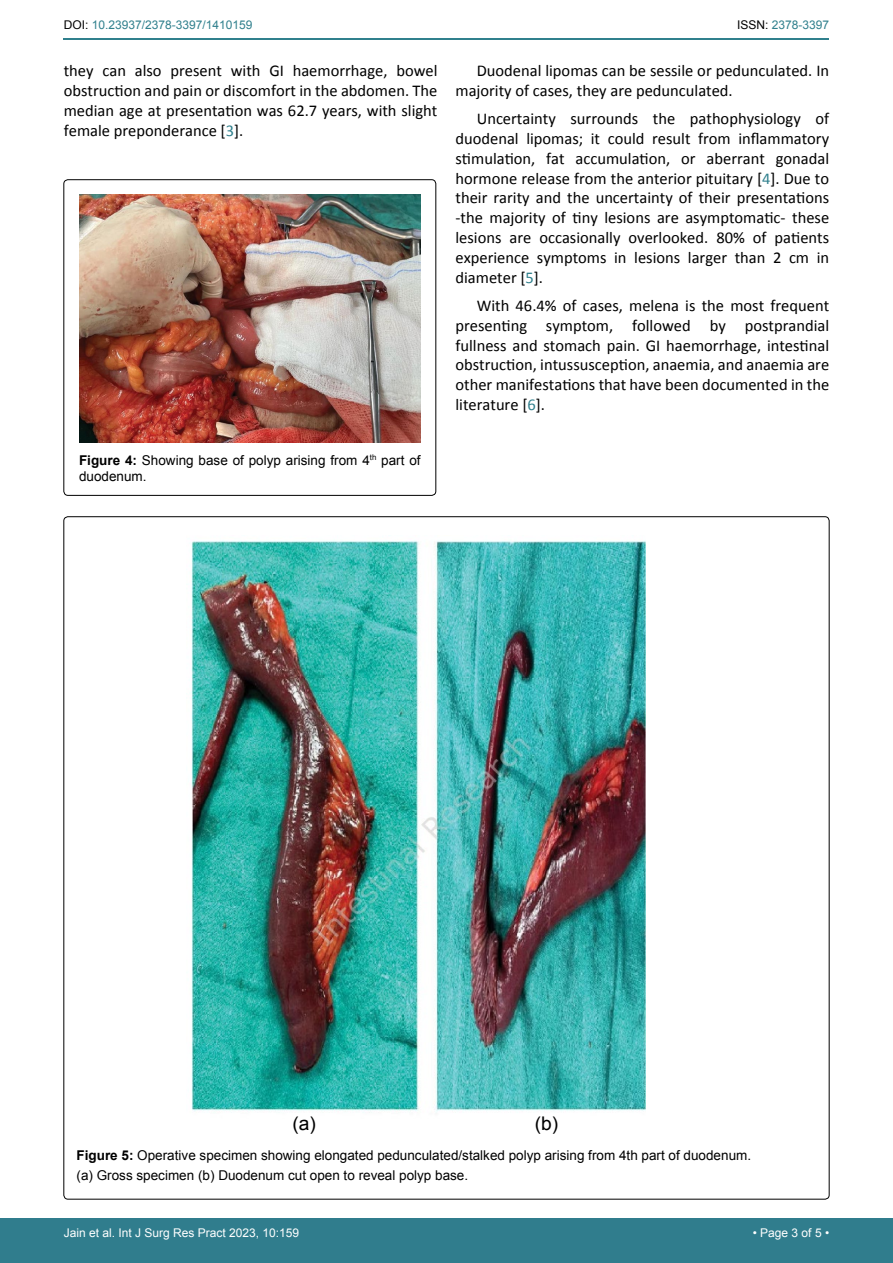
<style>
.page{position:relative;width:893px;height:1263px;background:#fff}
.page>*{position:absolute;margin:0;border:0;box-sizing:border-box;transform-origin:0 0}
.t1{font:18.75px "Arial";color:#000}
.t2{font:16.5px/19.8px "Calibri";color:#000;text-align:justify}
.t3{font:13.5px/16.2px "Arial";color:#000}
.t4{font:12px "Arial";color:#fff}
.t5{font:12px "Arial";color:#30808d}
.s1{color:#000}
.s2{color:#30808d}
.s3{font-weight:700}
</style>
<div class="page">
<hr style="left:64px;top:38px;width:765px;height:2px;background:#30808d">
<div style="left:0;top:1218px;width:893px;height:45px;background:#307d8d"></div>
<div style="left:64px;top:180px;width:372px;height:315px;border:1px solid #000;border-radius:4px"></div>
<img style="left:79px;top:194px;width:342px;height:248px">
<img style="left:191px;top:540px;width:454px;height:573px">
<p class="t5" style="left:64px;top:17px;width:190px"><span class="s1">DOI:</span> 10.23937/2378-3397/1410159</p>
<p class="t5" style="left:737px;top:17px;width:94px"><span class="s1">ISSN:</span> 2378-3397</p>
<p class="t2" style="left:64px;top:61px;width:375px">they can also present with GI haemorrhage, bowel obstruction and pain or discomfort in the abdomen. The median age at presentation was 62.7 years, with slight female preponderance [<span class="s2">3</span>].</p>
<p class="t3" style="left:79px;top:452px;width:343px"><span class="s3">Figure 4:</span> Showing base of polyp arising from 4<sup>th</sup> part of duodenum.</p>
<p class="t2" style="left:455px;top:61px;width:375px;text-indent:21px">Duodenal lipomas can be sessile or pedunculated. In majority of cases, they are pedunculated.</p>
<p class="t2" style="left:455px;top:109px;width:375px;text-indent:21px">Uncertainty surrounds the pathophysiology of duodenal lipomas; it could result from inflammatory stimulation, fat accumulation, or aberrant gonadal hormone release from the anterior pituitary [<span class="s2">4</span>]. Due to their rarity and the uncertainty of their presentations -the majority of tiny lesions are asymptomatic- these lesions are occasionally overlooked. 80% of patients experience symptoms in lesions larger than 2 cm in diameter [<span class="s2">5</span>].</p>
<p class="t2" style="left:455px;top:296px;width:375px;text-indent:21px">With 46.4% of cases, melena is the most frequent presenting symptom, followed by postprandial fullness and stomach pain. GI haemorrhage, intestinal obstruction, intussusception, anaemia, and anaemia are other manifestations that have been documented in the literature [<span class="s2">6</span>].</p>
<p class="t1" style="left:293px;top:1111px;width:25px">(a)</p>
<p class="t1" style="left:535px;top:1111px;width:25px">(b)</p>
<p class="t3" style="left:77px;top:1145px;width:676px;line-height:20.4px"><span class="s3">Figure 5:</span> Operative specimen showing elongated pedunculated/stalked polyp arising from 4th part of duodenum. (a) Gross specimen (b) Duodenum cut open to reveal polyp base.</p>
<p class="t4" style="left:64px;top:1225px;width:237px">Jain et al. Int J Surg Res Pract 2023, 10:159</p>
<p class="t4" style="left:753px;top:1225px;width:78px">• Page 3 of 5 •</p>
</div>
